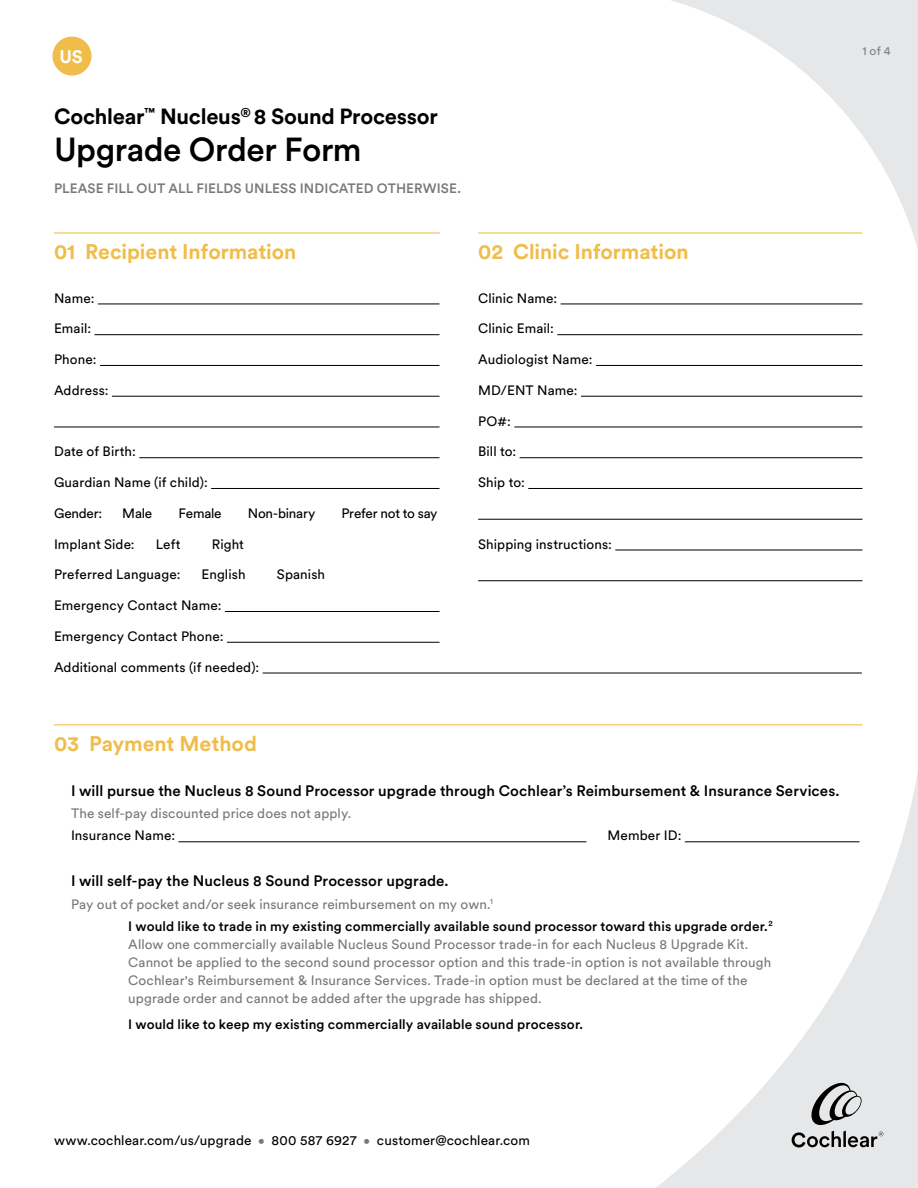
<style>
.page{position:relative;width:918px;height:1188px;background:#fff}
.page>*{position:absolute;margin:0;border:0;box-sizing:border-box;transform-origin:0 0}
.t1{font:500 33px "Circular XX";letter-spacing:-.015em;color:#000}
.t2{font:700 21.75px "Circular XX";letter-spacing:-.01em;color:#000}
.t3{font:700 21px "Circular XX";letter-spacing:-.005em;color:#f0bd4b}
.t4{font:700 18px "Circular XX";color:#fff}
.t5{font:500 15px "Circular XX";letter-spacing:.005em;color:#000}
.t6{font:13.5px "Circular XX";letter-spacing:.01em;color:#000}
.t7{font:13.5px/18px "Circular XX";letter-spacing:.01em;color:#77787b}
.t8{font:500 13.5px/22.2px "Circular XX";letter-spacing:.01em;color:#000}
.t9{font:500 13.5px "Circular XX";letter-spacing:.005em;color:#77787b}
.t10{font:13.5px "Circular XX";letter-spacing:-.015em;color:#000}
.t11{font:12px "Circular XX";color:#808285}
.s1{font-weight:400;color:#77787b}
.s2{font-weight:700;font-size:12px;color:#77787b}
</style>
<div class="page">
<svg style="left:572px;top:0;width:346px;height:336px"></svg>
<svg style="left:638px;top:518px;width:280px;height:670px"></svg>
<svg style="left:809px;top:1082px;width:54px;height:43px;background:#a9a9aa"></svg>
<svg style="left:792px;top:1131px;width:91px;height:16px"></svg>
<div style="left:52px;top:36px;width:40px;height:40px;background:#f0bd4b;border-radius:50%"></div>
<div style="left:51px;top:35px;width:42px;height:42px;border:2px solid #fff;border-radius:50%"></div>
<hr style="left:54px;top:232px;width:386px;height:2px;background:#f0bd4b">
<hr style="left:98px;top:304px;width:342px;height:1px;background:#000">
<hr style="left:94px;top:334px;width:346px;height:1px;background:#000">
<hr style="left:100px;top:365px;width:340px;height:1px;background:#000">
<hr style="left:112px;top:396px;width:327px;height:1px;background:#000">
<hr style="left:54px;top:427px;width:386px;height:1px;background:#000">
<hr style="left:139px;top:457px;width:300px;height:1px;background:#000">
<hr style="left:211px;top:488px;width:229px;height:1px;background:#000">
<hr style="left:225px;top:611px;width:214px;height:1px;background:#000">
<hr style="left:227px;top:642px;width:212px;height:1px;background:#000">
<hr style="left:478px;top:232px;width:384px;height:2px;background:#f0bd4b">
<hr style="left:561px;top:304px;width:301px;height:1px;background:#000">
<hr style="left:557px;top:334px;width:305px;height:1px;background:#000">
<hr style="left:596px;top:365px;width:266px;height:1px;background:#000">
<hr style="left:581px;top:396px;width:281px;height:1px;background:#000">
<hr style="left:514px;top:427px;width:349px;height:1px;background:#000">
<hr style="left:520px;top:457px;width:343px;height:1px;background:#000">
<hr style="left:528px;top:488px;width:334px;height:1px;background:#000">
<hr style="left:478px;top:519px;width:384px;height:1px;background:#000">
<hr style="left:615px;top:550px;width:247px;height:1px;background:#000">
<hr style="left:478px;top:580px;width:384px;height:1px;background:#000">
<hr style="left:263px;top:673px;width:599px;height:1px;background:#000">
<hr style="left:54px;top:724px;width:808px;height:1px;background:#f0bd4b">
<hr style="left:178px;top:841px;width:409px;height:1px;background:#000">
<hr style="left:685px;top:841px;width:174px;height:1px;background:#000">
<h3 class="t4" style="left:60px;top:44px;width:25px">US</h3>
<h2 class="t2" style="left:54px;top:102px;width:385px">Cochlear<sup>™</sup> Nucleus<sup>®</sup> 8 Sound Processor</h2>
<h1 class="t1" style="left:54px;top:127px;width:309px">Upgrade Order Form</h1>
<p class="t9" style="left:54px;top:179px;width:408px">PLEASE FILL OUT ALL FIELDS UNLESS INDICATED OTHERWISE.</p>
<h3 class="t3" style="left:54px;top:237px;width:244px">01 Recipient Information</h3>
<p class="t6" style="left:54px;top:289px;width:42px">Name:</p>
<p class="t6" style="left:54px;top:320px;width:39px">Email:</p>
<p class="t6" style="left:54px;top:350px;width:44px">Phone:</p>
<p class="t6" style="left:54px;top:381px;width:56px">Address:</p>
<p class="t6" style="left:54px;top:443px;width:83px">Date of Birth:</p>
<p class="t6" style="left:54px;top:473px;width:155px">Guardian Name (if child):</p>
<p class="t6" style="left:54px;top:504px;width:50px">Gender:</p>
<p class="t6" style="left:122px;top:504px;width:32px">Male</p>
<p class="t6" style="left:178px;top:504px;width:45px">Female</p>
<p class="t10" style="left:248px;top:504px;width:69px">Non-binary</p>
<p class="t10" style="left:341px;top:504px;width:98px">Prefer not to say</p>
<p class="t6" style="left:54px;top:535px;width:82px">Implant Side:</p>
<p class="t6" style="left:156px;top:535px;width:26px">Left</p>
<p class="t6" style="left:212px;top:535px;width:34px">Right</p>
<p class="t6" style="left:54px;top:566px;width:128px">Preferred Language:</p>
<p class="t6" style="left:202px;top:566px;width:46px">English</p>
<p class="t6" style="left:277px;top:566px;width:50px">Spanish</p>
<p class="t6" style="left:54px;top:596px;width:169px">Emergency Contact Name:</p>
<p class="t6" style="left:54px;top:627px;width:171px">Emergency Contact Phone:</p>
<p class="t6" style="left:54px;top:658px;width:207px">Additional comments (if needed):</p>
<h3 class="t3" style="left:478px;top:237px;width:212px">02 Clinic Information</h3>
<p class="t6" style="left:478px;top:289px;width:81px">Clinic Name:</p>
<p class="t6" style="left:478px;top:320px;width:77px">Clinic Email:</p>
<p class="t6" style="left:478px;top:350px;width:116px">Audiologist Name:</p>
<p class="t6" style="left:478px;top:381px;width:101px">MD/ENT Name:</p>
<p class="t6" style="left:478px;top:412px;width:34px">PO#:</p>
<p class="t6" style="left:478px;top:443px;width:40px">Bill to:</p>
<p class="t6" style="left:478px;top:473px;width:48px">Ship to:</p>
<p class="t6" style="left:478px;top:535px;width:135px">Shipping instructions:</p>
<p class="t11" style="left:862px;top:42px;width:30px">1 of 4</p>
<h3 class="t3" style="left:54px;top:729px;width:204px">03 Payment Method</h3>
<p class="t5" style="left:71px;top:780px;width:770px">I will pursue the Nucleus 8 Sound Processor upgrade through Cochlear’s Reimbursement &amp; Insurance Services.</p>
<p class="t7" style="left:71px;top:804px;width:282px">The self-pay discounted price does not apply.</p>
<p class="t6" style="left:71px;top:827px;width:106px">Insurance Name:</p>
<p class="t6" style="left:607px;top:827px;width:75px">Member ID:</p>
<p class="t5" style="left:71px;top:871px;width:379px">I will self-pay the Nucleus 8 Sound Processor upgrade.</p>
<p class="t8" style="left:128px;top:892px;width:646px;text-indent:-57px"><span class="s1">Pay out of pocket and/or seek insurance reimbursement on my own.</span><sup>1<br></sup>I would like to trade in my existing commercially available sound processor toward this upgrade order.<sup>2</sup></p>
<p class="t7" style="left:128px;top:935px;width:645px">Allow one commercially available Nucleus Sound Processor trade-in for each Nucleus 8 Upgrade Kit.<br>Cannot be applied to the second sound processor option and this trade-in option is not available through Cochlear's Reimbursement &amp; Insurance Services. Trade-in option must be declared at the time of the upgrade order and cannot be added after the upgrade has shipped.</p>
<p class="t8" style="left:128px;top:1013px;width:456px">I would like to keep my existing commercially available sound processor.</p>
<p class="t6" style="left:54px;top:1131px;width:477px">www.cochlear.com/us/upgrade <span class="s2">•</span> 800 587 6927 <span class="s2">•</span> customer@cochlear.com</p>
</div>
